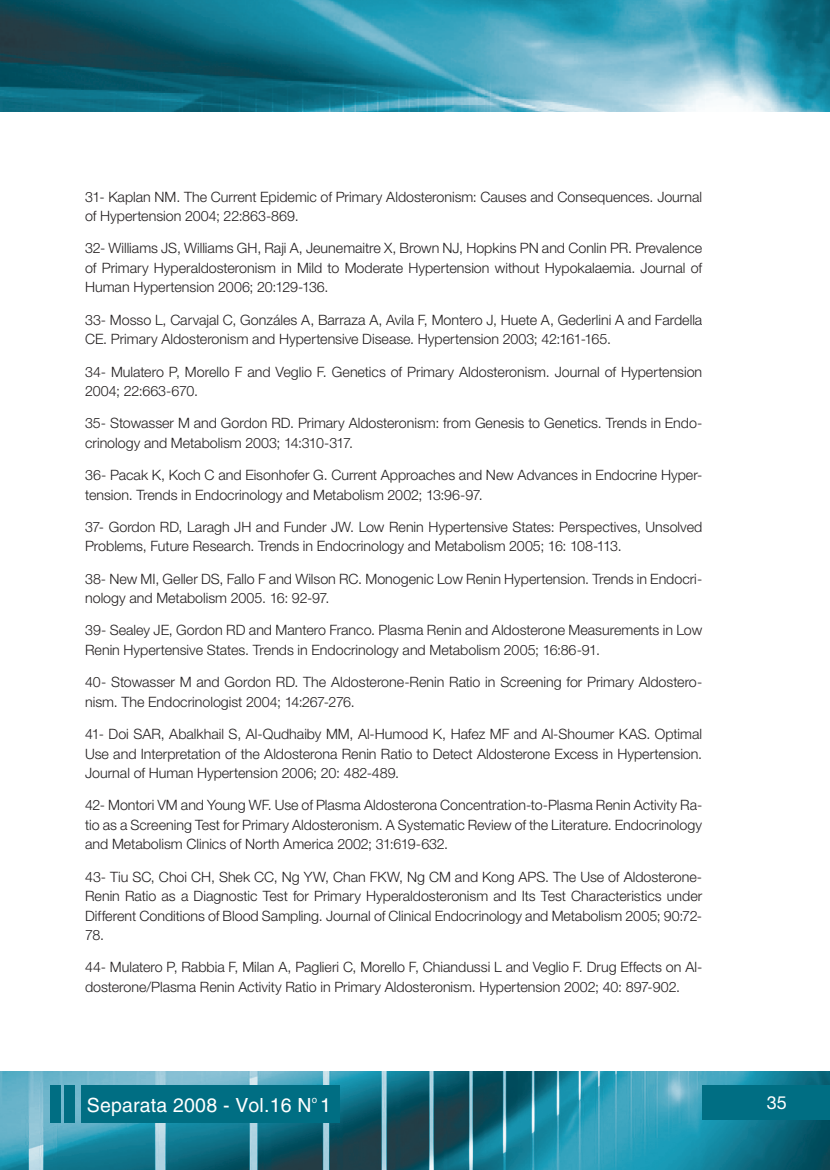
<style>
.page{position:relative;width:830px;height:1170px;background:#fff}
.page>*{position:absolute;margin:0;border:0;box-sizing:border-box;transform-origin:0 0}
.t1{font:19.5px "Helvetica LT Std";letter-spacing:.01em;color:#fff}
.t2{font:18px "Helvetica Neue LT Std";color:#fff}
.t3{font:300 14.25px/19.5px "Helvetica Neue LT Std";color:#231f20}
.t4{font:9.75px "Helvetica LT Std";color:#fff}
</style>
<div class="page">
<img style="left:0;top:1071px;width:829px;height:98px">
<img style="left:0;top:0;width:829px;height:112px">
<div style="left:81px;top:1085px;width:258px;height:37px;background:#006e83"></div>
<div style="left:702px;top:1085px;width:127px;height:34px;background:#006e83"></div>
<div style="left:64px;top:1084px;width:11px;height:38px;background:#006e83"></div>
<div style="left:50px;top:1084px;width:11px;height:38px;background:#006e83"></div>
<p class="t3" style="left:85px;top:186px;width:618px">31- Kaplan NM. The Current Epidemic of Primary Aldosteronism: Causes and Consequences. Journal of Hypertension 2004; 22:863-869.</p>
<p class="t3" style="left:85px;top:238px;width:618px;text-align:justify">32- Williams JS, Williams GH, Raji A, Jeunemaitre X, Brown NJ, Hopkins PN and Conlin PR. Prevalence of Primary Hyperaldosteronism in Mild to Moderate Hypertension without Hypokalaemia. Journal of Human Hypertension 2006; 20:129-136.</p>
<p class="t3" style="left:85px;top:309px;width:618px">33- Mosso L, Carvajal C, Gonzáles A, Barraza A, Avila F, Montero J, Huete A, Gederlini A and Fardella<br>CE. Primary Aldosteronism and Hypertensive Disease. Hypertension 2003; 42:161-165.</p>
<p class="t3" style="left:85px;top:361px;width:618px">34- Mulatero P, Morello F and Veglio F. Genetics of Primary Aldosteronism. Journal of Hypertension<br>2004; 22:663-670.</p>
<p class="t3" style="left:85px;top:413px;width:618px">35- Stowasser M and Gordon RD. Primary Aldosteronism: from Genesis to Genetics. Trends in Endo&shy;crinology and Metabolism 2003; 14:310-317.</p>
<p class="t3" style="left:85px;top:465px;width:618px">36- Pacak K, Koch C and Eisonhofer G. Current Approaches and New Advances in Endocrine Hyper&shy;tension. Trends in Endocrinology and Metabolism 2002; 13:96-97.</p>
<p class="t3" style="left:85px;top:516px;width:618px">37- Gordon RD, Laragh JH and Funder JW. Low Renin Hypertensive States: Perspectives, Unsolved<br>Problems, Future Research. Trends in Endocrinology and Metabolism 2005; 16: 108-113.</p>
<p class="t3" style="left:85px;top:568px;width:618px">38- New MI, Geller DS, Fallo F and Wilson RC. Monogenic Low Renin Hypertension. Trends in Endocri&shy;nology and Metabolism 2005. 16: 92-97.</p>
<p class="t3" style="left:85px;top:620px;width:618px">39- Sealey JE, Gordon RD and Mantero Franco. Plasma Renin and Aldosterone Measurements in Low<br>Renin Hypertensive States. Trends in Endocrinology and Metabolism 2005; 16:86-91.</p>
<p class="t3" style="left:85px;top:672px;width:618px">40- Stowasser M and Gordon RD. The Aldosterone-Renin Ratio in Screening for Primary Aldostero&shy;nism. The Endocrinologist 2004; 14:267-276.</p>
<p class="t3" style="left:85px;top:723px;width:618px;text-align:justify">41- Doi SAR, Abalkhail S, Al-Qudhaiby MM, Al-Humood K, Hafez MF and Al-Shoumer KAS. Optimal Use and Interpretation of the Aldosterona Renin Ratio to Detect Aldosterone Excess in Hypertension.<br>Journal of Human Hypertension 2006; 20: 482-489.</p>
<p class="t3" style="left:85px;top:795px;width:618px;text-align:justify">42- Montori VM and Young WF. Use of Plasma Aldosterona Concentration-to-Plasma Renin Activity Ra&shy;tio as a Screening Test for Primary Aldosteronism. A Systematic Review of the Literature. Endocrinology and Metabolism Clinics of North America 2002; 31:619-632.</p>
<p class="t3" style="left:85px;top:866px;width:618px;text-align:justify">43- Tiu SC, Choi CH, Shek CC, Ng YW, Chan FKW, Ng CM and Kong APS. The Use of Aldosterone-Renin Ratio as a Diagnostic Test for Primary Hyperaldosteronism and Its Test Characteristics under Different Conditions of Blood Sampling. Journal of Clinical Endocrinology and Metabolism 2005; 90:72- 78.</p>
<p class="t3" style="left:85px;top:957px;width:618px">44- Mulatero P, Rabbia F, Milan A, Paglieri C, Morello F, Chiandussi L and Veglio F. Drug Effects on Al&shy;dosterone/Plasma Renin Activity Ratio in Primary Aldosteronism. Hypertension 2002; 40: 897-902.</p>
<p class="t4" style="left:311px;top:1094px;width:7px">o</p>
<p class="t2" style="left:766px;top:1091px;width:11px">35</p>
<h1 class="t1" style="left:87px;top:1094px;width:245px">Separata 2008 - Vol.16 N 1</h1>
</div>
